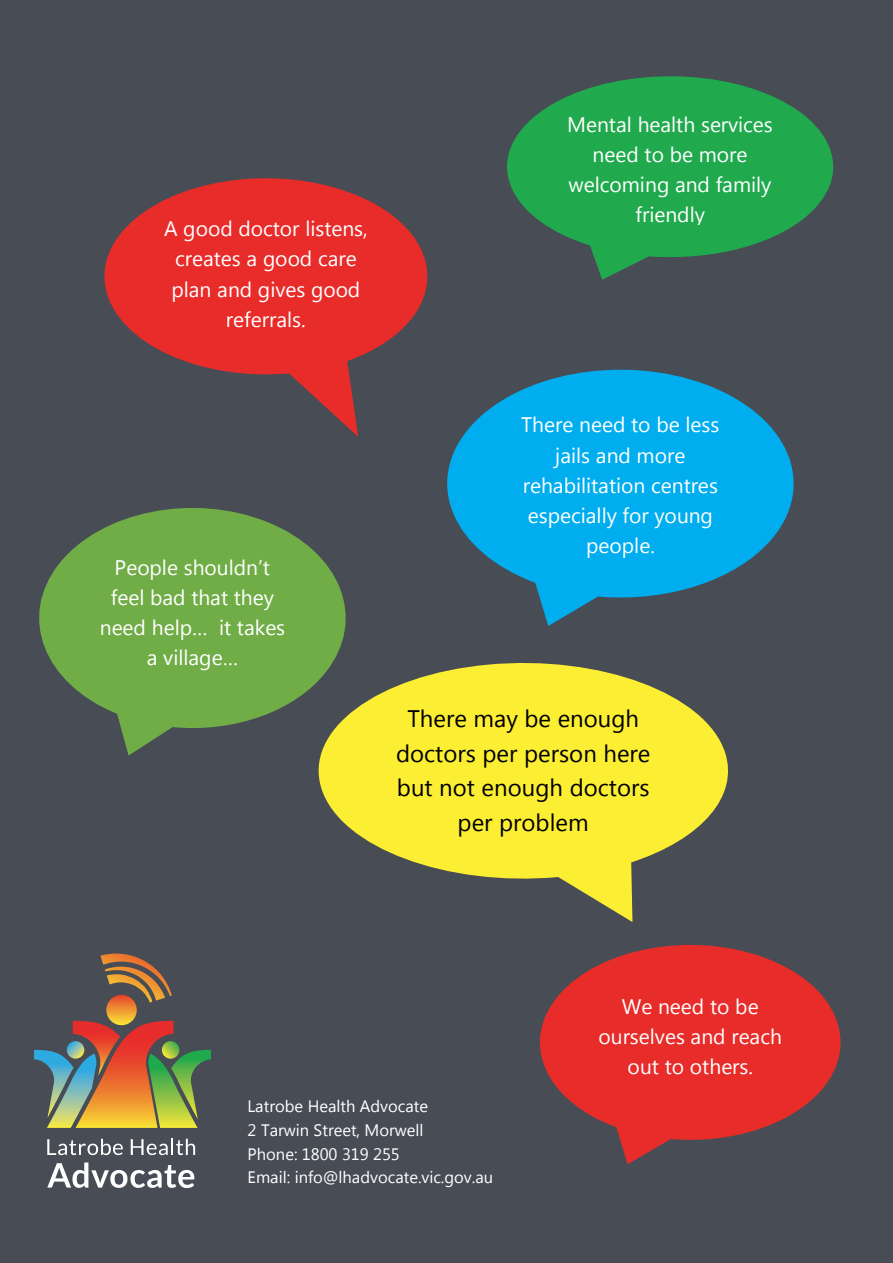
<style>
.page{position:relative;width:893px;height:1263px;background:#474c55}
.page>*{position:absolute;margin:0;border:0;box-sizing:border-box;transform-origin:0 0}
.t1{font:24px/34.5px "Lao UI";color:#000;text-align:center}
.t2{font:21px/30.2px "Lao UI";color:#fff;text-align:center}
.t3{font:16.5px/23.7px "Lao UI";color:#fff}
</style>
<div class="page">
<svg style="left:507px;top:76px;width:327px;height:204px;fill:#20aa4d"></svg>
<svg style="left:104px;top:178px;width:324px;height:259px;fill:#e82c2a"></svg>
<svg style="left:423px;top:353px;width:371px;height:273px;fill:#00aeef"></svg>
<svg style="left:39px;top:508px;width:307px;height:247px;fill:#70ad47"></svg>
<svg style="left:302px;top:654px;width:426px;height:268px;fill:#fcee32"></svg>
<svg style="left:540px;top:945px;width:301px;height:219px;fill:#e82c2a"></svg>
<svg style="left:47px;top:1139px;width:76px;height:16px"></svg>
<svg style="left:131px;top:1139px;width:64px;height:16px"></svg>
<svg style="left:47px;top:1162px;width:147px;height:26px"></svg>
<svg style="left:106px;top:995px;width:31px;height:30px"></svg>
<svg style="left:100px;top:953px;width:72px;height:49px"></svg>
<svg style="left:34px;top:1021px;width:177px;height:107px"></svg>
<p class="t2" style="left:164px;top:213px;width:205px">A good doctor listens, creates a good care plan and gives good referrals.</p>
<p class="t2" style="left:567px;top:109px;width:207px">Mental health services need to be more welcoming and family friendly</p>
<p class="t2" style="left:100px;top:551px;width:187px">People shouldn’t feel bad that they need help… it takes a village…</p>
<p class="t2" style="left:521px;top:409px;width:200px">There need to be less jails and more rehabilitation centres especially for young people.</p>
<p class="t1" style="left:396px;top:700px;width:256px">There may be enough doctors per person here but not enough doctors per problem</p>
<p class="t2" style="left:598px;top:991px;width:185px">We need to be ourselves and reach out to others.</p>
<p class="t3" style="left:248px;top:1094px;width:247px">Latrobe Health Advocate<br>2 Tarwin Street, Morwell<br>Phone: 1800 319 255<br>Email: info@lhadvocate.vic.gov.au</p>
</div>
